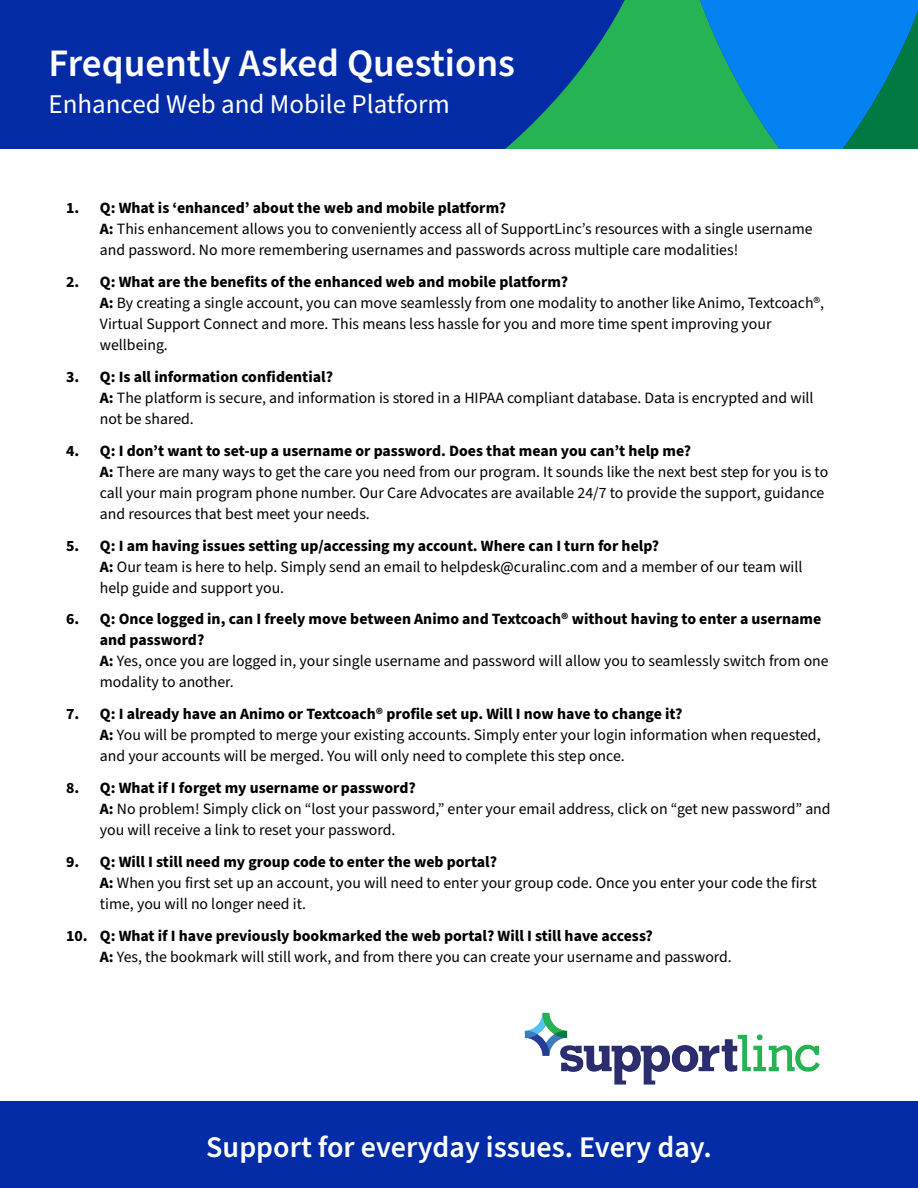
<style>
.page{position:relative;width:918px;height:1188px;background:#fff}
.page>*{position:absolute;margin:0;border:0;box-sizing:border-box;transform-origin:0 0}
.t1{font:600 38.85px "Source Sans Pro";color:#fff}
.t2{font:600 30px "Source Sans Pro";color:#fff}
.t3{font:27px "Source Sans Pro";color:#fff}
.t4{font:15.75px/21px "Source Sans Pro";color:#000}
.s1{font-weight:700}
</style>
<div class="page">
<div style="left:0;top:0;width:918px;height:149px;background:#032ba6"></div>
<svg style="left:811px;top:0;width:107px;height:149px"></svg>
<svg style="left:505px;top:0;width:306px;height:149px;fill:#26b354"></svg>
<div style="left:0;top:1102px;width:918px;height:86px;background:#032ca6"></div>
<img style="left:524px;top:1012px;width:296px;height:73px">
<p class="t1" style="left:49px;top:37px;width:468px">Frequently Asked Questions</p>
<p class="t3" style="left:49px;top:86px;width:403px">Enhanced Web and Mobile Platform</p>
<p class="t4" style="left:100px;top:198px;width:714px;text-indent:-34px"><span class="s1">1. Q: What is ‘enhanced’ about the web and mobile platform?<br>A:</span> This enhancement allows you to conveniently access all of SupportLinc’s resources with a single username and password. No more remembering usernames and passwords across multiple care modalities!</p>
<p class="t4" style="left:100px;top:272px;width:726px;text-indent:-34px"><span class="s1">2. Q: What are the benefits of the enhanced web and mobile platform?<br>A:</span> By creating a single account, you can move seamlessly from one modality to another like Animo, Textcoach®, Virtual Support Connect and more. This means less hassle for you and more time spent improving your wellbeing.</p>
<p class="t4" style="left:100px;top:367px;width:715px;text-indent:-34px"><span class="s1">3. Q: Is all information confidential?<br>A:</span> The platform is secure, and information is stored in a HIPAA compliant database. Data is encrypted and will not be shared.</p>
<p class="t4" style="left:100px;top:441px;width:730px;text-indent:-34px"><span class="s1">4. Q: I don’t want to set-up a username or password. Does that mean you can’t help me?<br>A:</span> There are many ways to get the care you need from our program. It sounds like the next best step for you is to call your main program phone number. Our Care Advocates are available 24/7 to provide the support, guidance and resources that best meet your needs.</p>
<p class="t4" style="left:100px;top:535px;width:704px;text-indent:-34px"><span class="s1">5. Q: I am having issues setting up/accessing my account. Where can I turn for help?<br>A:</span> Our team is here to help. Simply send an email to helpdesk@curalinc.com and a member of our team will help guide and support you.</p>
<p class="t4" style="left:100px;top:609px;width:730px;text-indent:-34px"><span class="s1">6. Q: Once logged in, can I freely move between Animo and Textcoach® without having to enter a username and password?<br>A:</span> Yes, once you are logged in, your single username and password will allow you to seamlessly switch from one modality to another.</p>
<p class="t4" style="left:100px;top:704px;width:722px;text-indent:-34px"><span class="s1">7. Q: I already have an Animo or Textcoach® profile set up. Will I now have to change it?<br>A:</span> You will be prompted to merge your existing accounts. Simply enter your login information when requested, and your accounts will be merged. You will only need to complete this step once.</p>
<p class="t4" style="left:100px;top:778px;width:732px;text-indent:-34px"><span class="s1">8. Q: What if I forget my username or password?<br>A:</span> No problem! Simply click on “lost your password,” enter your email address, click on “get new password” and you will receive a link to reset your password.</p>
<p class="t4" style="left:100px;top:852px;width:718px;text-indent:-34px"><span class="s1">9. Q: Will I still need my group code to enter the web portal?<br>A:</span> When you first set up an account, you will need to enter your group code. Once you enter your code the first time, you will no longer need it.</p>
<p class="t4" style="left:100px;top:925px;width:633px;text-indent:-34px"><span class="s1">10. Q: What if I have previously bookmarked the web portal? Will I still have access?<br>A:</span> Yes, the bookmark will still work, and from there you can create your username and password.</p>
<p class="t2" style="left:206px;top:1127px;width:507px">Support for everyday issues. Every day.</p>
</div>
